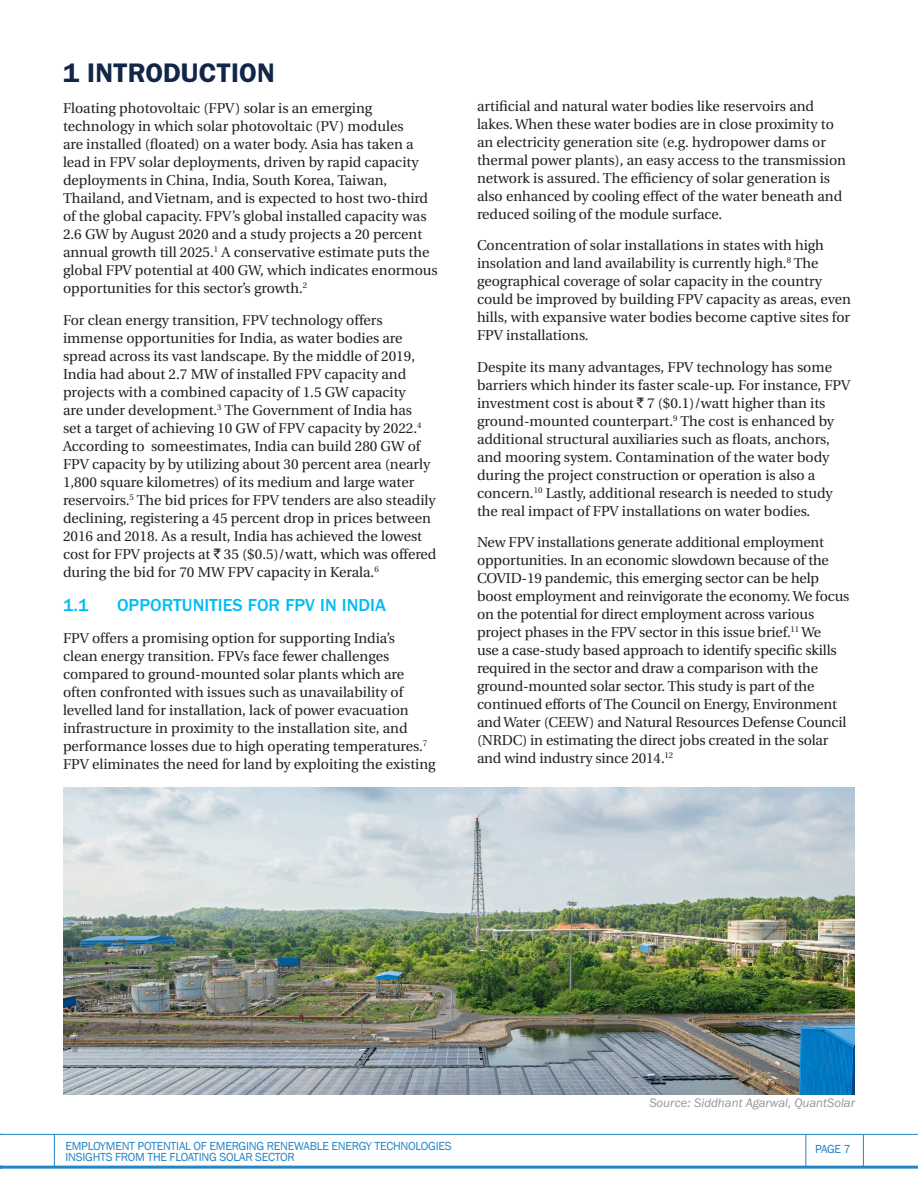
<style>
.page{position:relative;width:918px;height:1188px;background:#fff}
.page>*{position:absolute;margin:0;border:0;box-sizing:border-box;transform-origin:0 0}
.t1{font:600 27px "ITC Franklin Gothic Std";color:#122649}
.t2{font:500 18px "ITC Franklin Gothic Std";color:#01bdf2}
.body{font:14.25px/18px "Utopia";color:#231f20}
.Source{font:italic 12.75px "ITC Franklin Gothic Std";color:#939598}
.t3{font:12px "Franklin Gothic";letter-spacing:-.02em;color:#2484c6}
.s1{font-family:"Indian Rupee"}
</style>
<div class="page">
<hr style="left:863px;top:1135px;width:1px;height:31px;background:#2485c7">
<hr style="left:805px;top:1135px;width:1px;height:31px;background:#2485c7">
<hr style="left:0;top:1166px;width:918px;height:3px;background:#2485c7">
<hr style="left:0;top:1134px;width:918px;height:1px;background:#2485c7">
<hr style="left:54px;top:1134px;width:1px;height:33px;background:#2485c7">
<img style="left:63px;top:787px;width:792px;height:307px">
<h1 class="t1" style="left:63px;top:56px;width:213px">1 INTRODUCTION</h1>
<p class="body" style="left:63px;top:99px;width:376px">Floating photovoltaic (FPV) solar is an emerging technology in which solar photovoltaic (PV) modules<br>are installed (floated) on a water body. Asia has taken a lead in FPV solar deployments, driven by rapid capacity deployments in China, India, South Korea, Taiwan, Thailand, and Vietnam, and is expected to host two-third of the global capacity. FPV’s global installed capacity was 2.6 GW by August 2020 and a study projects a 20 percent annual growth till 2025.<sup>1</sup> A conservative estimate puts the global FPV potential at 400 GW, which indicates enormous opportunities for this sector’s growth.<sup>2</sup></p>
<p class="body" style="left:63px;top:311px;width:375px">For clean energy transition, FPV technology offers immense opportunities for India, as water bodies are spread across its vast landscape. By the middle of 2019, India had about 2.7 MW of installed FPV capacity and projects with a combined capacity of 1.5 GW capacity<br>are under development.<sup>3</sup> The Government of India has<br>set a target of achieving 10 GW of FPV capacity by 2022.<sup>4<br></sup>According to someestimates, India can build 280 GW of FPV capacity by by utilizing about 30 percent area (nearly 1,800 square kilometres) of its medium and large water reservoirs.<sup>5</sup> The bid prices for FPV tenders are also steadily declining, registering a 45 percent drop in prices between 2016 and 2018. As a result, India has achieved the lowest cost for FPV projects at <span class="s1">`</span>35 ($0.5)/watt, which was offered during the bid for 70 MW FPV capacity in Kerala.<sup>6</sup></p>
<h2 class="t2" style="left:63px;top:595px;width:27px">1.1</h2>
<h2 class="t2" style="left:117px;top:595px;width:270px">OPPORTUNITIES FOR FPV IN INDIA</h2>
<p class="body" style="left:63px;top:629px;width:374px">FPV offers a promising option for supporting India’s<br>clean energy transition. FPVs face fewer challenges compared to ground-mounted solar plants which are often confronted with issues such as unavailability of levelled land for installation, lack of power evacuation infrastructure in proximity to the installation site, and performance losses due to high operating temperatures.<sup>7<br></sup>FPV eliminates the need for land by exploiting the existing</p>
<p class="body" style="left:477px;top:97px;width:371px">artificial and natural water bodies like reservoirs and lakes. When these water bodies are in close proximity to an electricity generation site (e.g. hydropower dams or thermal power plants), an easy access to the transmission network is assured. The efficiency of solar generation is also enhanced by cooling effect of the water beneath and reduced soiling of the module surface.</p>
<p class="body" style="left:477px;top:237px;width:376px">Concentration of solar installations in states with high insolation and land availability is currently high.<sup>8</sup> The geographical coverage of solar capacity in the country could be improved by building FPV capacity as areas, even hills, with expansive water bodies become captive sites for FPV installations.</p>
<p class="body" style="left:477px;top:358px;width:375px">Despite its many advantages, FPV technology has some barriers which hinder its faster scale-up. For instance, FPV investment cost is about <span class="s1">`</span>7 ($0.1)/watt higher than its ground-mounted counterpart.<sup>9</sup> The cost is enhanced by additional structural auxiliaries such as floats, anchors, and mooring system. Contamination of the water body during the project construction or operation is also a concern.<sup>10</sup> Lastly, additional research is needed to study the real impact of FPV installations on water bodies.</p>
<p class="body" style="left:477px;top:534px;width:374px">New FPV installations generate additional employment opportunities. In an economic slowdown because of the COVID-19 pandemic, this emerging sector can be help boost employment and reinvigorate the economy. We focus on the potential for direct employment across various project phases in the FPV sector in this issue brief.<sup>11</sup> We<br>use a case-study based approach to identify specific skills required in the sector and draw a comparison with the ground-mounted solar sector. This study is part of the continued efforts of The Council on Energy, Environment and Water (CEEW) and Natural Resources Defense Council (NRDC) in estimating the direct jobs created in the solar and wind industry since 2014.<sup>12</sup></p>
<p class="Source" style="left:649px;top:1096px;width:207px">Source: Siddhant Agarwal, QuantSolar</p>
<p class="t3" style="left:65px;top:1138px;width:388px">EMPLOYMENT POTENTIAL OF EMERGING RENEWABLE ENERGY TECHNOLOGIES</p>
<p class="t3" style="left:815px;top:1142px;width:37px">PAGE 7</p>
<p class="t3" style="left:65px;top:1150px;width:231px">INSIGHTS FROM THE FLOATING SOLAR SECTOR</p>
</div>
